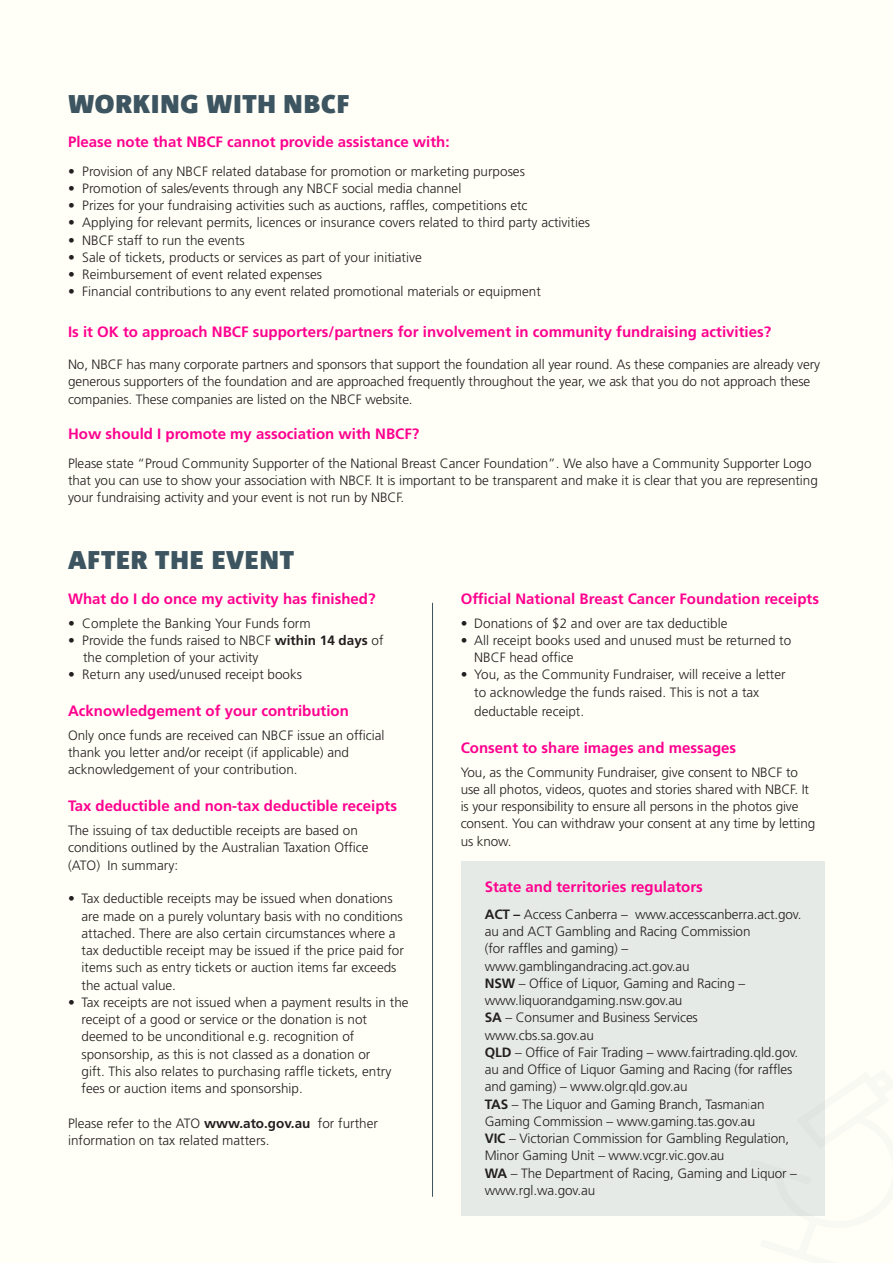
<style>
.page{position:relative;width:893px;height:1263px;background:#fffff7}
.page>*{position:absolute;margin:0;border:0;box-sizing:border-box;transform-origin:0 0}
.t1{font:900 25.5px "Corpid Caps";color:#3d5461}
.t2{font:700 15px "Frutiger LT Std";color:#ff008f}
.t3{font:300 13.5px/17.2px "Frutiger LT Std";color:#231f20}
.s1{font-weight:700}
</style>
<div class="page">
<div style="left:461px;top:862px;width:364px;height:354px;background:#e6eae6"></div>
<hr style="left:432px;top:603px;width:1px;height:594px;background:#3d5461">
<p class="t1" style="left:68px;top:90px;width:284px">WORKING WITH NBCF</p>
<p class="t2" style="left:68px;top:133px;width:383px">Please note that NBCF cannot provide assistance with:</p>
<p class="t3" style="left:68px;top:163px;width:458px">• Provision of any NBCF related database for promotion or marketing purposes</p>
<p class="t3" style="left:68px;top:180px;width:395px">• Promotion of sales/events through any NBCF social media channel</p>
<p class="t3" style="left:68px;top:197px;width:461px">• Prizes for your fundraising activities such as auctions, raffles, competitions etc</p>
<p class="t3" style="left:68px;top:214px;width:524px">• Applying for relevant permits, licences or insurance covers related to third party activities</p>
<p class="t3" style="left:68px;top:232px;width:178px">• NBCF staff to run the events</p>
<p class="t3" style="left:68px;top:249px;width:355px">• Sale of tickets, products or services as part of your initiative</p>
<p class="t3" style="left:68px;top:266px;width:256px">• Reimbursement of event related expenses</p>
<p class="t3" style="left:68px;top:283px;width:474px">• Financial contributions to any event related promotional materials or equipment</p>
<p class="t2" style="left:68px;top:323px;width:705px">Is it OK to approach NBCF supporters/partners for involvement in community fundraising activities?</p>
<p class="t3" style="left:68px;top:356px;width:754px">No, NBCF has many corporate partners and sponsors that support the foundation all year round. As these companies are already very generous supporters of the foundation and are approached frequently throughout the year, we ask that you do not approach these companies. These companies are listed on the NBCF website.</p>
<p class="t2" style="left:68px;top:425px;width:353px">How should I promote my association with NBCF?</p>
<p class="t3" style="left:68px;top:454px;width:751px">Please state “Proud Community Supporter of the National Breast Cancer Foundation”. We also have a Community Supporter Logo that you can use to show your association with NBCF. It is important to be transparent and make it is clear that you are representing your fundraising activity and your event is not run by NBCF.</p>
<p class="t1" style="left:68px;top:546px;width:228px">AFTER THE EVENT</p>
<p class="t2" style="left:68px;top:590px;width:309px">What do I do once my activity has finished?</p>
<p class="t3" style="left:68px;top:614px;width:244px">• Complete the Banking Your Funds form</p>
<p class="t3" style="left:68px;top:632px;width:317px">• Provide the funds raised to NBCF <span class="s1">within 14 days</span> of</p>
<p class="t3" style="left:83px;top:649px;width:177px">the completion of your activity</p>
<p class="t3" style="left:68px;top:666px;width:236px">• Return any used/unused receipt books</p>
<p class="t2" style="left:68px;top:702px;width:282px">Acknowledgement of your contribution</p>
<p class="t3" style="left:68px;top:727px;width:318px">Only once funds are received can NBCF issue an official thank you letter and/or receipt (if applicable) and acknowledgement of your contribution.</p>
<p class="t2" style="left:68px;top:797px;width:330px">Tax deductible and non-tax deductible receipts</p>
<p class="t3" style="left:68px;top:822px;width:302px">The issuing of tax deductible receipts are based on conditions outlined by the Australian Taxation Office (ATO) In summary:</p>
<p class="t3" style="left:82px;top:890px;width:324px;text-indent:-14px">• Tax deductible receipts may be issued when donations are made on a purely voluntary basis with no conditions attached. There are also certain circumstances where a tax deductible receipt may be issued if the price paid for items such as entry tickets or auction items far exceeds the actual value.</p>
<p class="t3" style="left:82px;top:994px;width:329px;text-indent:-14px">• Tax receipts are not issued when a payment results in the receipt of a good or service or the donation is not deemed to be unconditional e.g. recognition of sponsorship, as this is not classed as a donation or<br>gift. This also relates to purchasing raffle tickets, entry fees or auction items and sponsorship.</p>
<p class="t3" style="left:68px;top:1115px;width:311px">Please refer to the ATO <span class="s1">www.ato.gov.au</span> for further information on tax related matters.</p>
<p class="t2" style="left:461px;top:590px;width:360px">Official National Breast Cancer Foundation receipts</p>
<p class="t3" style="left:461px;top:614px;width:268px">• Donations of $2 and over are tax deductible</p>
<p class="t3" style="left:474px;top:632px;width:319px;text-indent:-14px">• All receipt books used and unused must be returned to<br>NBCF head office</p>
<p class="t3" style="left:474px;top:666px;width:313px;text-indent:-14px">• You, as the Community Fundraiser, will receive a letter to acknowledge the funds raised. This is not a tax</p>
<p class="t3" style="left:474px;top:703px;width:112px">deductable receipt.</p>
<p class="t2" style="left:461px;top:739px;width:277px">Consent to share images and messages</p>
<p class="t3" style="left:461px;top:763px;width:356px">You, as the Community Fundraiser, give consent to NBCF to use all photos, videos, quotes and stories shared with NBCF. It is your responsibility to ensure all persons in the photos give consent. You can withdraw your consent at any time by letting us know.</p>
<p class="t2" style="left:485px;top:878px;width:220px">State and territories regulators</p>
<p class="t3" style="left:485px;top:906px;width:318px"><span class="s1">ACT –</span> Access Canberra – www.accesscanberra.act.gov. au and ACT Gambling and Racing Commission</p>
<p class="t3" style="left:485px;top:940px;width:145px">(for raffles and gaming) –</p>
<p class="t3" style="left:485px;top:957px;width:206px">www.gamblingandracing.act.gov.au</p>
<p class="t3" style="left:485px;top:975px;width:262px"><span class="s1">NSW</span> – Office of Liquor, Gaming and Racing –</p>
<p class="t3" style="left:485px;top:992px;width:199px">www.liquorandgaming.nsw.gov.au</p>
<p class="t3" style="left:485px;top:1009px;width:215px"><span class="s1">SA</span> – Consumer and Business Services</p>
<p class="t3" style="left:485px;top:1026px;width:111px">www.cbs.sa.gov.au</p>
<p class="t3" style="left:485px;top:1044px;width:315px"><span class="s1">QLD</span> – Office of Fair Trading – www.fairtrading.qld.gov. au and Office of Liquor Gaming and Racing (for raffles and gaming) – www.olgr.qld.gov.au</p>
<p class="t3" style="left:485px;top:1095px;width:281px"><span class="s1">TAS</span> – The Liquor and Gaming Branch, Tasmanian<br>Gaming Commission – www.gaming.tas.gov.au</p>
<p class="t3" style="left:485px;top:1130px;width:306px"><span class="s1">VIC</span> – Victorian Commission for Gambling Regulation,<br>Minor Gaming Unit – www.vcgr.vic.gov.au</p>
<p class="t3" style="left:485px;top:1164px;width:314px"><span class="s1">WA</span> – The Department of Racing, Gaming and Liquor –</p>
<p class="t3" style="left:485px;top:1182px;width:112px">www.rgl.wa.gov.au</p>
</div>
